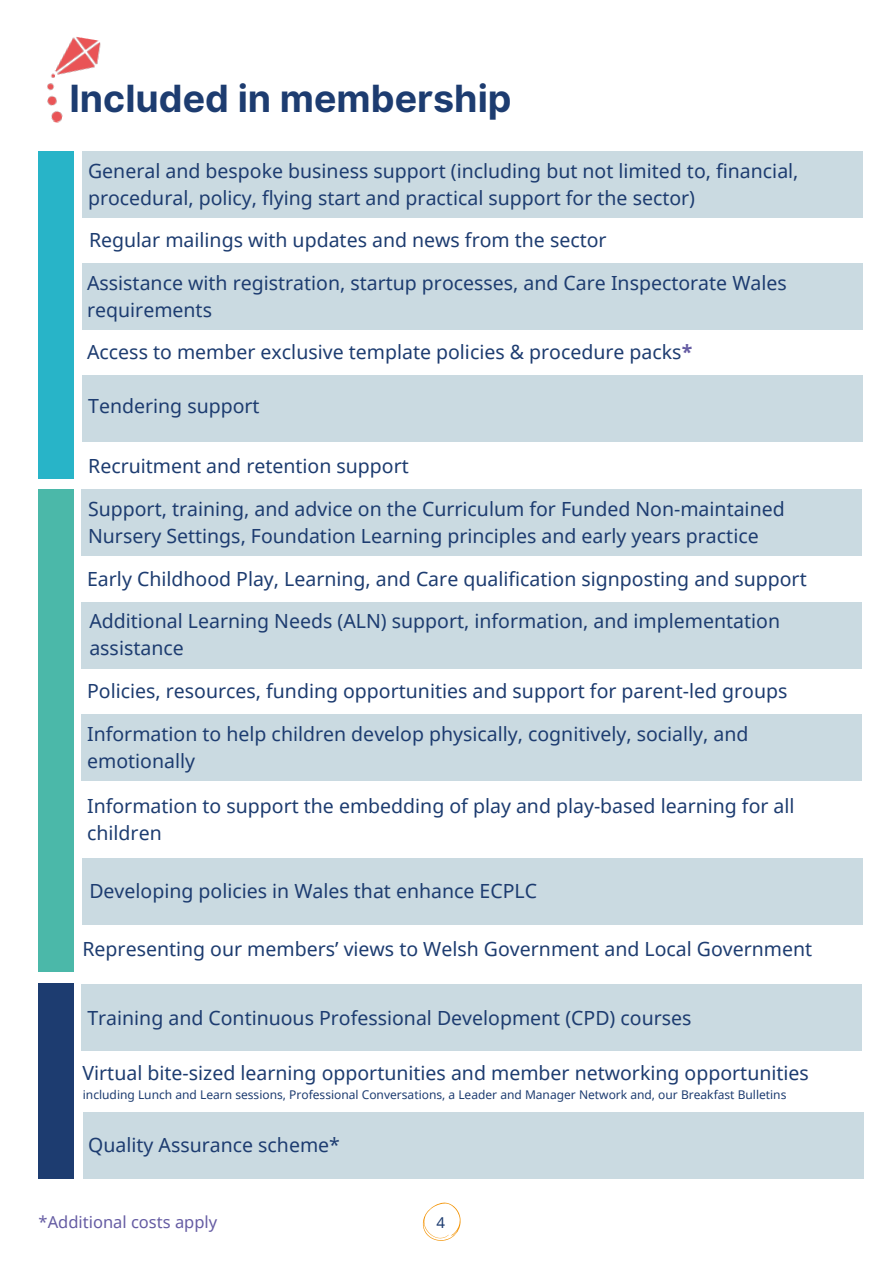
<style>
.page{position:relative;width:894px;height:1264px;background:#fff}
.page>*{position:absolute;margin:0;border:0;box-sizing:border-box;transform-origin:0 0}
.t1{font:700 37.5px "Inter";color:#1d3c70}
.t2{font:19.5px/27px "Noto Sans";color:#1d3c70}
.t3{font:16.5px "Noto Sans";color:#655ca3}
.t4{font:15px "Noto Sans";color:#1d3c70}
.t5{font:12px "Noto Sans";color:#1d3c70}
.s1{font-weight:700;color:#655ca3}
</style>
<div class="page">
<div style="left:82px;top:151px;width:780px;height:66px;background:#cadae1"></div>
<div style="left:39px;top:151px;width:35px;height:327px;background:#28b4c8"></div>
<div style="left:39px;top:489px;width:35px;height:482px;background:#4bb8a9"></div>
<div style="left:39px;top:983px;width:35px;height:195px;background:#1d3c70"></div>
<div style="left:82px;top:263px;width:780px;height:67px;background:#cadae1"></div>
<div style="left:82px;top:376px;width:780px;height:66px;background:#cadae1"></div>
<div style="left:81px;top:489px;width:780px;height:67px;background:#cadae1"></div>
<div style="left:81px;top:602px;width:780px;height:66px;background:#cadae1"></div>
<div style="left:81px;top:714px;width:780px;height:67px;background:#cadae1"></div>
<svg style="left:422px;top:1202px;width:38px;height:39px"></svg>
<img style="left:47px;top:37px;width:54px;height:86px">
<div style="left:82px;top:984px;width:779px;height:66px;background:#cadae1"></div>
<div style="left:83px;top:1111px;width:780px;height:67px;background:#cadae1"></div>
<div style="left:82px;top:858px;width:780px;height:66px;background:#cadae1"></div>
<p class="t1" style="left:69px;top:75px;width:443px">Included in membership</p>
<h2 class="t2" style="left:88px;top:156px;width:711px">General and bespoke business support (including but not limited to, financial, procedural, policy, flying start and practical support for the sector)</h2>
<h2 class="t2" style="left:89px;top:226px;width:519px">Regular mailings with updates and news from the sector</h2>
<h2 class="t2" style="left:87px;top:269px;width:701px">Assistance with registration, startup processes, and Care Inspectorate Wales requirements</h2>
<h2 class="t2" style="left:87px;top:338px;width:606px">Access to member exclusive template policies &amp; procedure packs<span class="s1">*</span></h2>
<p class="t2" style="left:88px;top:391px;width:173px">Tendering support</p>
<h2 class="t2" style="left:88px;top:451px;width:322px">Recruitment and retention support</h2>
<h2 class="t2" style="left:88px;top:495px;width:698px">Support, training, and advice on the Curriculum for Funded Non-maintained<br>Nursery Settings, Foundation Learning principles and early years practice</h2>
<h2 class="t2" style="left:87px;top:564px;width:720px">Early Childhood Play, Learning, and Care qualification signposting and support</h2>
<h2 class="t2" style="left:89px;top:607px;width:692px">Additional Learning Needs (ALN) support, information, and implementation assistance</h2>
<h2 class="t2" style="left:87px;top:677px;width:701px">Policies, resources, funding opportunities and support for parent-led groups</h2>
<h2 class="t2" style="left:87px;top:720px;width:662px">Information to help children develop physically, cognitively, socially, and emotionally</h2>
<h2 class="t2" style="left:87px;top:791px;width:708px">Information to support the embedding of play and play-based learning for all children</h2>
<p class="t2" style="left:89px;top:877px;width:449px">Developing policies in Wales that enhance ECPLC</p>
<h2 class="t2" style="left:82px;top:935px;width:731px">Representing our members’ views to Welsh Government and Local Government</h2>
<h2 class="t2" style="left:87px;top:1003px;width:605px">Training and Continuous Professional Development (CPD) courses</h2>
<h2 class="t2" style="left:82px;top:1059px;width:727px">Virtual bite-sized learning opportunities and member networking opportunities</h2>
<h2 class="t5" style="left:83px;top:1085px;width:705px">including Lunch and Learn sessions, Professional Conversations, a Leader and Manager Network and, our Breakfast Bulletins</h2>
<h2 class="t2" style="left:88px;top:1130px;width:253px">Quality Assurance scheme*</h2>
<p class="t3" style="left:39px;top:1210px;width:180px">*Additional costs apply</p>
<h1 class="t4" style="left:436px;top:1211px;width:10px">4</h1>
</div>
